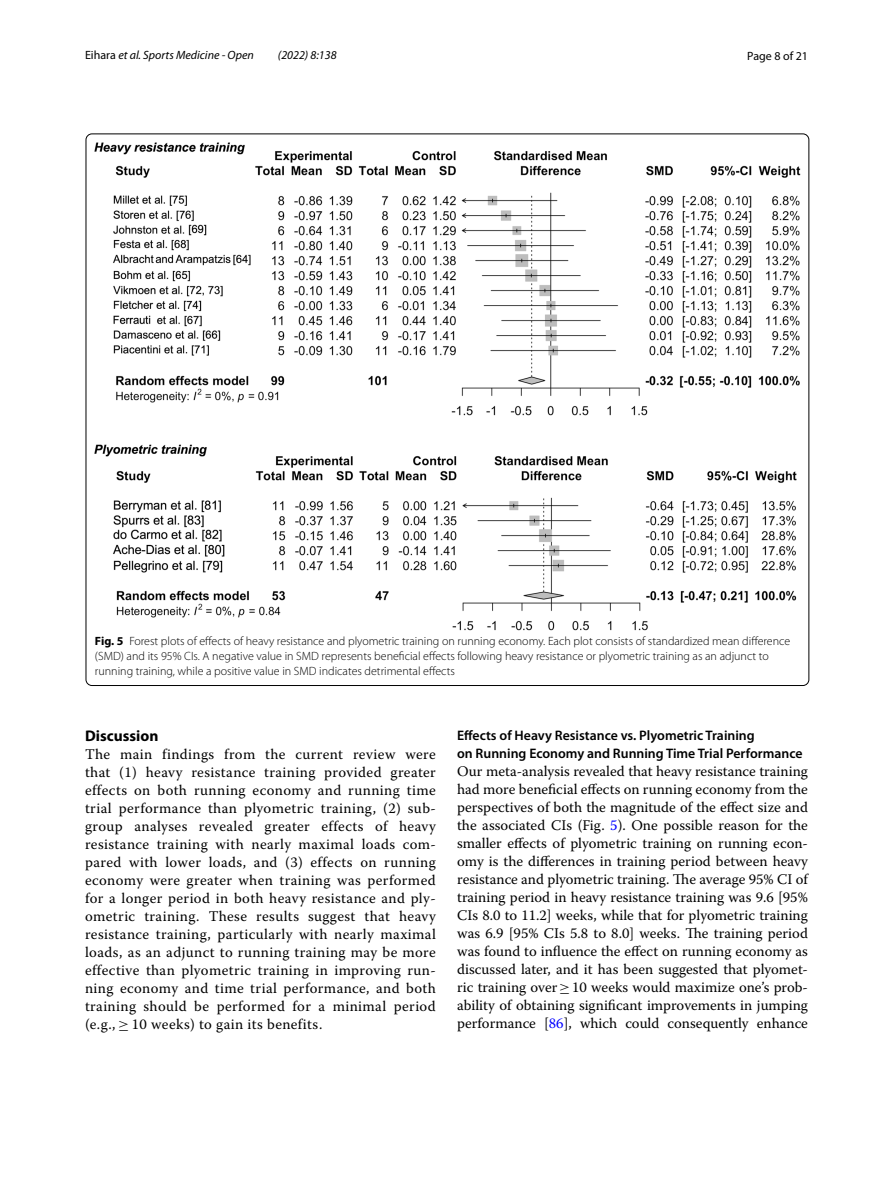
<style>
.page{position:relative;width:893px;height:1187px;background:#fff}
.page>*{position:absolute;margin:0;border:0;box-sizing:border-box;transform-origin:0 0}
.t1{font:700 15.45px "Myriad Pro";color:#000}
.t2{font:14.7px/18px "Warnock Pro Regular 2";letter-spacing:.015em;color:#000;text-align:justify}
.t3{font:600 13.8px/18px "Myriad Pro";color:#000}
.t4{font:300 12px/15px "Myriad Pro";color:#000}
.t5{font:italic 12px "Myriad Pro";color:#000}
.t6{font:12px "Myriad Pro";color:#000}
.s1{font-style:normal}
.s2{font-weight:700}
.s3{font-family:"MTSY"}
.s4{color:#00f}
</style>
<div class="page">
<img style="left:95px;top:143px;width:705px;height:487px">
<p class="t5" style="left:85px;top:48px;width:170px"><span class="s1">Eihara</span> et al. Sports Medicine - Open</p>
<p class="t5" style="left:278px;top:48px;width:60px">(2022) 8:138</p>
<p class="t6" style="left:747px;top:48px;width:62px">Page 8 of 21</p>
<p class="t4" style="left:95px;top:634px;width:697px"><span class="s2">Fig. 5</span> Forest plots of effects of heavy resistance and plyometric training on running economy. Each plot consists of standardized mean difference (SMD) and its 95% CIs. A negative value in SMD represents beneficial effects following heavy resistance or plyometric training as an adjunct to running training, while a positive value in SMD indicates detrimental effects</p>
<p class="t1" style="left:85px;top:725px;width:75px">Discussion</p>
<p class="t2" style="left:85px;top:744px;width:352px">The main findings from the current review were that (1) heavy resistance training provided greater effects on both running economy and running time trial performance than plyometric training, (2) sub&shy;group analyses revealed greater effects of heavy resistance training with nearly maximal loads com&shy;pared with lower loads, and (3) effects on running economy were greater when training was performed for a longer period in both heavy resistance and ply&shy;ometric training. These results suggest that heavy resistance training, particularly with nearly maximal loads, as an adjunct to running training may be more effective than plyometric training in improving run&shy;ning economy and time trial performance, and both training should be performed for a minimal period (e.g., <span class="s3">≥</span> 10 weeks) to gain its benefits.</p>
<p class="t3" style="left:457px;top:725px;width:347px">Effects of Heavy Resistance vs. Plyometric Training<br>on Running Economy and Running Time Trial Performance</p>
<p class="t2" style="left:457px;top:761px;width:352px">Our meta-analysis revealed that heavy resistance training had more beneficial effects on running economy from the perspectives of both the magnitude of the effect size and the associated CIs (Fig. <span class="s4">5</span>). One possible reason for the smaller effects of plyometric training on running econ&shy;omy is the differences in training period between heavy resistance and plyometric training. The average 95% CI of training period in heavy resistance training was 9.6 [95% CIs 8.0 to 11.2] weeks, while that for plyometric training was 6.9 [95% CIs 5.8 to 8.0] weeks. The training period was found to influence the effect on running economy as discussed later, and it has been suggested that plyomet&shy;ric training over<span class="s3">≥</span>10 weeks would maximize one’s prob&shy;ability of obtaining significant improvements in jumping performance [<span class="s4">86</span>], which could consequently enhance</p>
</div>
